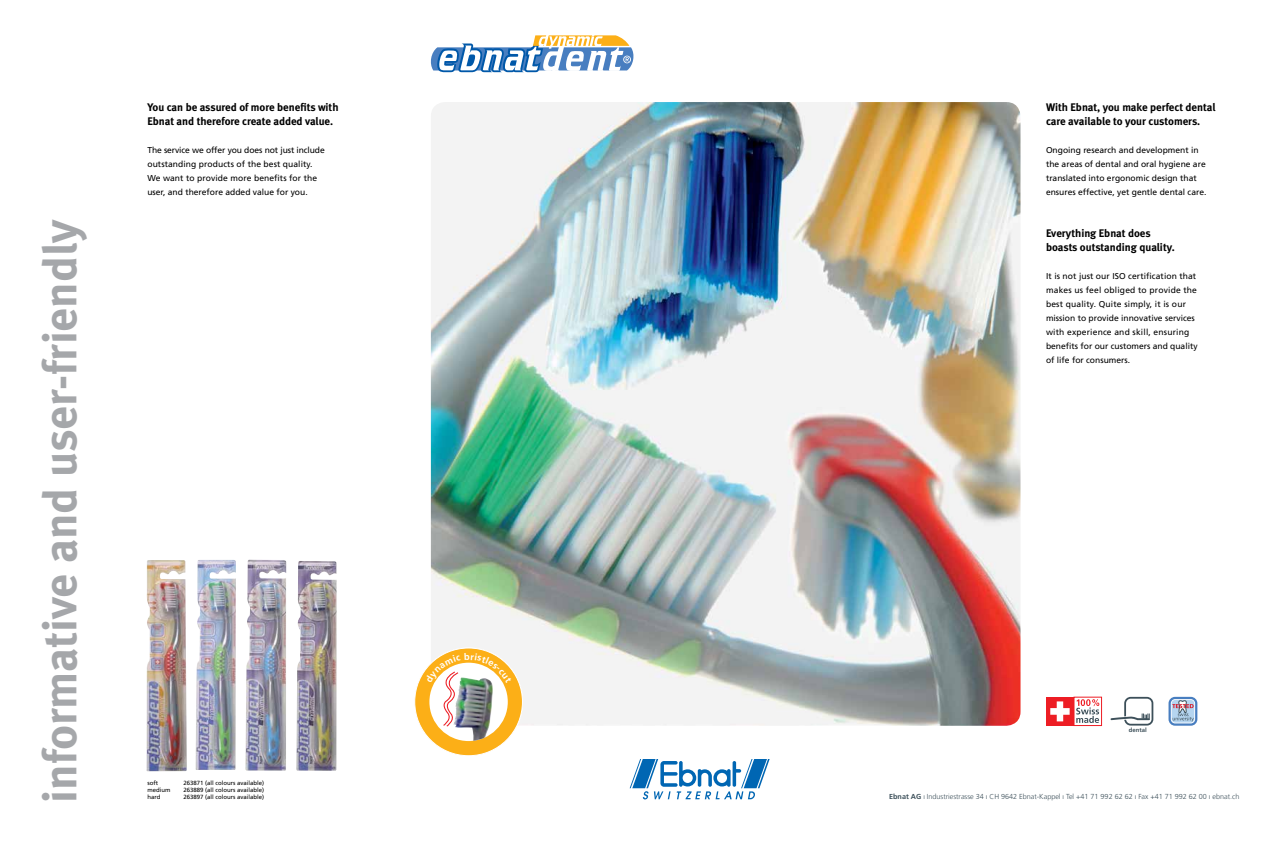
<style>
.page{position:relative;width:1270px;height:842px;background:#fff}
.page>*{position:absolute;margin:0;border:0;box-sizing:border-box;transform-origin:0 0}
.t1{font:700 47px "Meta";color:#a5a7aa}
.t2{font:700 11px/14px "Meta";color:#000}
.t3{font:8.5px/14px "Frutiger LT Com";color:#000}
.t4{font:300 7.2px "Frutiger LT Com";color:#3d505a}
.t5{font:6px "Frutiger LT Com";color:#000}
.t6{font:700 6px "Frutiger LT Com";color:#3d505a}
.s1{font-weight:700}
</style>
<div class="page">
<div style="left:1123px;top:696px;width:31px;height:30px;border:3px solid #fff;border-radius:6px"></div>
<div style="left:1124px;top:697px;width:29px;height:28px;border:2px solid #3d505a;border-radius:6px"></div>
<svg style="left:1110px;top:714px;width:42px;height:9px"></svg>
<div style="left:1168px;top:696px;width:30px;height:30px;border:4px solid #fff;border-radius:5px"></div>
<div style="left:1168px;top:697px;width:29px;height:29px;border:2px solid #487ec0;border-radius:5px"></div>
<svg style="left:1172px;top:700px;width:22px;height:21px"></svg>
<svg style="left:630px;top:759px;width:140px;height:40px"></svg>
<div style="left:1074px;top:697px;width:28px;height:29px;background:#fff;border:1px solid #ed1d24"></div>
<div style="left:1046px;top:697px;width:28px;height:29px;background:#ed1d24"></div>
<svg style="left:1050px;top:701px;width:20px;height:20px"></svg>
<svg style="left:1076px;top:699px;width:23px;height:24px"></svg>
<svg style="left:431px;top:35px;width:202px;height:38px"></svg>
<img style="left:245px;top:559px;width:41px;height:212px">
<img style="left:296px;top:561px;width:41px;height:210px">
<img style="left:195px;top:560px;width:41px;height:210px">
<img style="left:146px;top:560px;width:41px;height:211px">
<img style="left:431px;top:102px;width:589px;height:624px">
<div style="left:415px;top:648px;width:107px;height:108px;background:#fcaf17;border-radius:50%"></div>
<svg style="left:429px;top:663px;width:79px;height:78px"></svg>
<img style="left:425px;top:653px;width:87px;height:74px">
<h1 class="t1" style="left:32px;top:803px;width:584px;rotate:-90deg">informative and user-friendly</h1>
<p class="t2" style="left:147px;top:100px;width:193px">You can be assured of more benefits with<br>Ebnat and therefore create added value.</p>
<p class="t3" style="left:147px;top:143px;width:179px">The service we offer you does not just include outstanding products of the best quality.<br>We want to provide more benefits for the user, and therefore added value for you.</p>
<p class="t5" style="left:147px;top:779px;width:12px">soft</p>
<p class="t5" style="left:183px;top:779px;width:82px">263871 (all colours available)</p>
<p class="t5" style="left:147px;top:786px;width:25px">medium</p>
<p class="t5" style="left:183px;top:786px;width:82px">263889 (all colours available)</p>
<p class="t5" style="left:147px;top:794px;width:15px">hard</p>
<p class="t5" style="left:183px;top:794px;width:82px">263897 (all colours available)</p>
<p class="t2" style="left:1046px;top:100px;width:171px">With Ebnat, you make perfect dental care available to your customers.</p>
<p class="t3" style="left:1046px;top:143px;width:162px">Ongoing research and development in the areas of dental and oral hygiene are translated into ergonomic design that ensures effective, yet gentle dental care.</p>
<p class="t2" style="left:1046px;top:226px;width:130px">Everything Ebnat does boasts outstanding quality.</p>
<p class="t3" style="left:1046px;top:269px;width:153px">It is not just our ISO certification that makes us feel obliged to provide the best quality. Quite simply, it is our mission to provide innovative services with experience and skill, ensuring benefits for our customers and quality of life for consumers.</p>
<p class="t6" style="left:1129px;top:726px;width:19px">dental</p>
<p class="t4" style="left:889px;top:793px;width:352px"><span class="s1">Ebnat AG</span> ı Industriestrasse 34 ı CH 9642 Ebnat-Kappel ı Tel +41 71 992 62 62 ı Fax +41 71 992 62 00 ı ebnat.ch</p>
</div>
